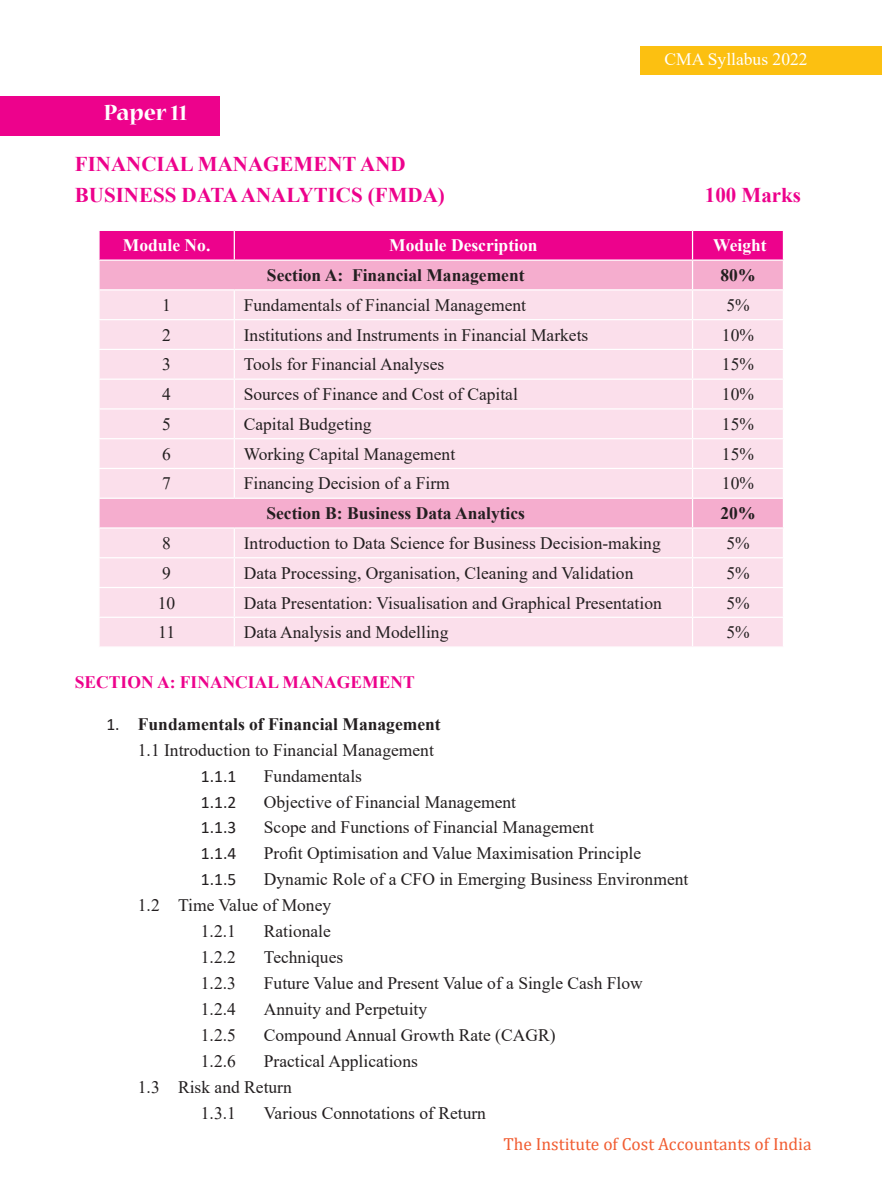
<style>
.page{position:relative;width:882px;height:1197px;background:#fff}
.page>*{position:absolute;margin:0;border:0;box-sizing:border-box;transform-origin:0 0}
.t1{font:700 24.5px "Nueva Std";color:#fff}
.t2{font:700 21px/31px "Times New Roman";color:#ed028c}
.t3{font:17.5px/25.9px "Times New Roman";color:#231f20}
.t4{font:700 17.5px "Times New Roman";color:#231f20}
.t5{font:17.5px "Cambria";color:#f15d32}
.t6{font:700 17.5px "Times New Roman";color:#fff}
.t7{font:700 17.5px "Times New Roman";color:#ed028c}
.t8{font:17.5px "Calibri";color:#231f20}
.t9{font:17.5px "Times New Roman";color:#fff}
.s1{font-family:"Calibri"}
.s2{font-weight:700}
</style>
<div class="page">
<div style="left:640px;top:46px;width:242px;height:28px;background:#fcc011"></div>
<svg style="left:99px;top:230px;width:685px;height:416px;background:#f9cae1"></svg>
<div style="left:0;top:96px;width:219px;height:40px;background:#ed028c"></div>
<h1 class="t1" style="left:104px;top:101px;width:85px">Paper 11</h1>
<p class="t2" style="left:75px;top:148px;width:372px">FINANCIAL MANAGEMENT AND<br>BUSINESS DATA ANALYTICS (FMDA)</p>
<p class="t9" style="left:665px;top:47px;width:144px">CMA Syllabus 2022</p>
<p class="t2" style="left:705px;top:179px;width:98px">100 Marks</p>
<p class="t6" style="left:123px;top:233px;width:89px">Module No.</p>
<p class="t6" style="left:389px;top:233px;width:150px">Module Description</p>
<p class="t6" style="left:713px;top:233px;width:55px">Weight</p>
<p class="t4" style="left:267px;top:263px;width:259px">Section A: Financial Management</p>
<p class="t4" style="left:721px;top:262px;width:36px">80%</p>
<p class="t3" style="left:162px;top:291px;width:10px">1</p>
<p class="t3" style="left:244px;top:291px;width:284px">Fundamentals of Financial Management</p>
<p class="t3" style="left:726px;top:291px;width:25px">5%</p>
<p class="t3" style="left:162px;top:321px;width:10px">2</p>
<p class="t3" style="left:244px;top:321px;width:346px">Institutions and Instruments in Financial Markets</p>
<p class="t3" style="left:722px;top:321px;width:34px">10%</p>
<p class="t3" style="left:162px;top:351px;width:10px">3</p>
<p class="t3" style="left:244px;top:351px;width:202px">Tools for Financial Analyses</p>
<p class="t3" style="left:722px;top:351px;width:34px">15%</p>
<p class="t3" style="left:162px;top:381px;width:10px">4</p>
<p class="t3" style="left:244px;top:381px;width:276px">Sources of Finance and Cost of Capital</p>
<p class="t3" style="left:722px;top:381px;width:34px">10%</p>
<p class="t3" style="left:162px;top:411px;width:10px">5</p>
<p class="t3" style="left:244px;top:411px;width:129px">Capital Budgeting</p>
<p class="t3" style="left:722px;top:411px;width:34px">15%</p>
<p class="t3" style="left:162px;top:440px;width:10px">6</p>
<p class="t3" style="left:244px;top:440px;width:213px">Working Capital Management</p>
<p class="t3" style="left:722px;top:440px;width:34px">15%</p>
<p class="t3" style="left:162px;top:470px;width:10px">7</p>
<p class="t3" style="left:244px;top:470px;width:208px">Financing Decision of a Firm</p>
<p class="t3" style="left:722px;top:470px;width:34px">10%</p>
<p class="t4" style="left:266px;top:501px;width:260px">Section B: Business Data Analytics</p>
<p class="t4" style="left:721px;top:501px;width:36px">20%</p>
<p class="t3" style="left:162px;top:530px;width:10px">8</p>
<p class="t3" style="left:244px;top:530px;width:419px">Introduction to Data Science for Business Decision-making</p>
<p class="t3" style="left:726px;top:530px;width:25px">5%</p>
<p class="t3" style="left:162px;top:559px;width:10px">9</p>
<p class="t3" style="left:244px;top:559px;width:391px">Data Processing, Organisation, Cleaning and Validation</p>
<p class="t3" style="left:726px;top:559px;width:25px">5%</p>
<p class="t3" style="left:158px;top:589px;width:19px">10</p>
<p class="t3" style="left:244px;top:589px;width:420px">Data Presentation: Visualisation and Graphical Presentation</p>
<p class="t3" style="left:726px;top:589px;width:25px">5%</p>
<p class="t3" style="left:158px;top:619px;width:18px">11</p>
<p class="t3" style="left:244px;top:619px;width:206px">Data Analysis and Modelling</p>
<p class="t3" style="left:726px;top:619px;width:25px">5%</p>
<p class="t7" style="left:75px;top:669px;width:341px">SECTION A: FINANCIAL MANAGEMENT</p>
<p class="t3" style="left:138px;top:710px;width:304px;text-indent:-32px"><span class="s1">1.</span> <span class="s2">Fundamentals of Financial Management<br></span>1.1 Introduction to Financial Management</p>
<p class="t8" style="left:201px;top:764px;width:37px">1.1.1</p>
<p class="t3" style="left:264px;top:762px;width:100px">Fundamentals</p>
<p class="t8" style="left:201px;top:790px;width:37px">1.1.2</p>
<p class="t3" style="left:264px;top:788px;width:254px">Objective of Financial Management</p>
<p class="t8" style="left:201px;top:816px;width:37px">1.1.3</p>
<p class="t3" style="left:264px;top:814px;width:332px">Scope and Functions of Financial Management</p>
<p class="t8" style="left:201px;top:841px;width:37px">1.1.4</p>
<p class="t3" style="left:264px;top:840px;width:379px">Profit Optimisation and Value Maximisation Principle</p>
<p class="t8" style="left:201px;top:867px;width:37px">1.1.5</p>
<p class="t3" style="left:264px;top:866px;width:426px">Dynamic Role of a CFO in Emerging Business Environment</p>
<p class="t3" style="left:138px;top:892px;width:195px">1.2 Time Value of Money</p>
<p class="t3" style="left:201px;top:918px;width:36px">1.2.1</p>
<p class="t3" style="left:264px;top:918px;width:69px">Rationale</p>
<p class="t3" style="left:201px;top:944px;width:36px">1.2.2</p>
<p class="t3" style="left:264px;top:944px;width:81px">Techniques</p>
<p class="t3" style="left:201px;top:970px;width:36px">1.2.3</p>
<p class="t3" style="left:264px;top:970px;width:380px">Future Value and Present Value of a Single Cash Flow</p>
<p class="t3" style="left:201px;top:996px;width:36px">1.2.4</p>
<p class="t3" style="left:264px;top:996px;width:165px">Annuity and Perpetuity</p>
<p class="t3" style="left:201px;top:1022px;width:36px">1.2.5</p>
<p class="t3" style="left:264px;top:1022px;width:293px">Compound Annual Growth Rate (CAGR)</p>
<p class="t3" style="left:201px;top:1048px;width:36px">1.2.6</p>
<p class="t3" style="left:264px;top:1048px;width:156px">Practical Applications</p>
<p class="t3" style="left:138px;top:1074px;width:156px">1.3 Risk and Return</p>
<p class="t3" style="left:201px;top:1100px;width:36px">1.3.1</p>
<p class="t3" style="left:264px;top:1100px;width:224px">Various Connotations of Return</p>
<p class="t5" style="left:503px;top:1133px;width:310px">The Institute of Cost Accountants of India</p>
</div>
